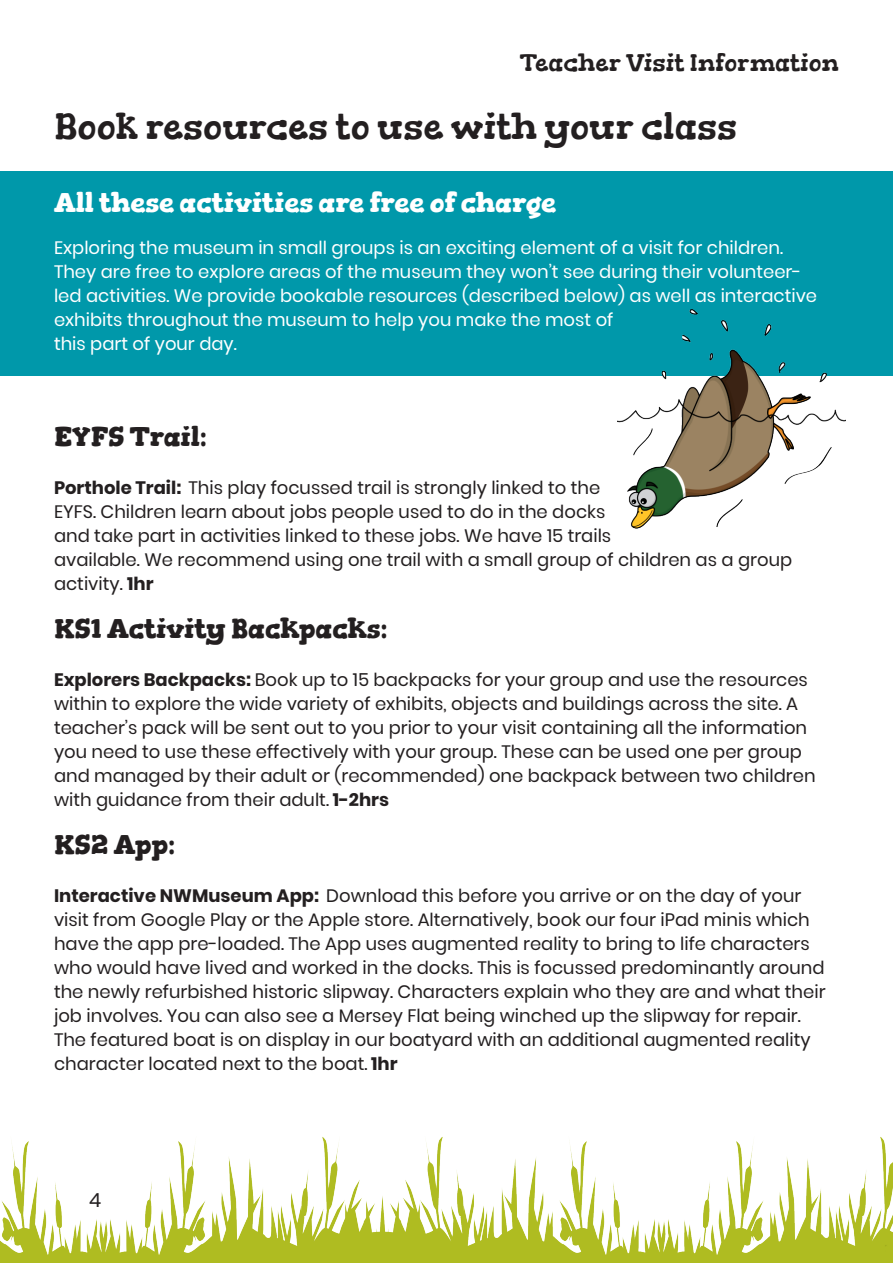
<style>
.page{position:relative;width:893px;height:1263px;background:#fff}
.page>*{position:absolute;margin:0;border:0;box-sizing:border-box;transform-origin:0 0}
.t1{font:36px "Gorditas";color:#231f20}
.t2{font:700 27px "Gorditas";color:#231f20}
.t3{font:700 27px "Gorditas";color:#fff}
.t4{font:24px "Gorditas";color:#231f20}
.t5{font:19.5px "Poppins";color:#231f20}
.t6{font:18px/24px "Poppins";color:#231f20}
.t7{font:18px/24px "Poppins";color:#fff}
.s1{font-weight:700}
</style>
<div class="page">
<img style="left:0;top:1137px;width:893px;height:126px">
<div style="left:0;top:171px;width:893px;height:205px;background:#0098aa"></div>
<img style="left:618px;top:310px;width:227px;height:219px">
<h3 class="t4" style="left:520px;top:49px;width:321px">Teacher Visit Information</h3>
<p class="t1" style="left:54px;top:104px;width:685px">Book resources to use with your class</p>
<p class="t3" style="left:54px;top:186px;width:504px">All these activities are free of charge</p>
<p class="t7" style="left:54px;top:236px;width:765px">Exploring the museum in small groups is an exciting element of a visit for children.<br>They are free to explore areas of the museum they won’t see during their volunteer&shy;led activities. We provide bookable resources (described below) as well as interactive exhibits throughout the museum to help you make the most of<br>this part of your day.</p>
<p class="t2" style="left:54px;top:420px;width:155px">EYFS Trail:</p>
<p class="t6" style="left:54px;top:476px;width:740px"><span class="s1">Porthole Trail:</span> This play focussed trail is strongly linked to the<br>EYFS. Children learn about jobs people used to do in the docks<br>and take part in activities linked to these jobs. We have 15 trails<br>available. We recommend using one trail with a small group of children as a group activity. <span class="s1">1hr</span></p>
<p class="t2" style="left:54px;top:612px;width:335px">KS1 Activity Backpacks:</p>
<p class="t6" style="left:54px;top:668px;width:763px"><span class="s1">Explorers Backpacks:</span> Book up to 15 backpacks for your group and use the resources within to explore the wide variety of exhibits, objects and buildings across the site. A teacher’s pack will be sent out to you prior to your visit containing all the information you need to use these effectively with your group. These can be used one per group and managed by their adult or (recommended) one backpack between two children with guidance from their adult. <span class="s1">1-2hrs</span></p>
<p class="t2" style="left:54px;top:828px;width:123px">KS2 App:</p>
<p class="t6" style="left:54px;top:884px;width:773px"><span class="s1">Interactive NWMuseum App:</span> Download this before you arrive or on the day of your visit from Google Play or the Apple store. Alternatively, book our four iPad minis which have the app pre-loaded. The App uses augmented reality to bring to life characters who would have lived and worked in the docks. This is focussed predominantly around the newly refurbished historic slipway. Characters explain who they are and what their job involves. You can also see a Mersey Flat being winched up the slipway for repair.<br>The featured boat is on display in our boatyard with an additional augmented reality character located next to the boat. <span class="s1">1hr</span></p>
<p class="t5" style="left:89px;top:1188px;width:14px">4</p>
</div>
